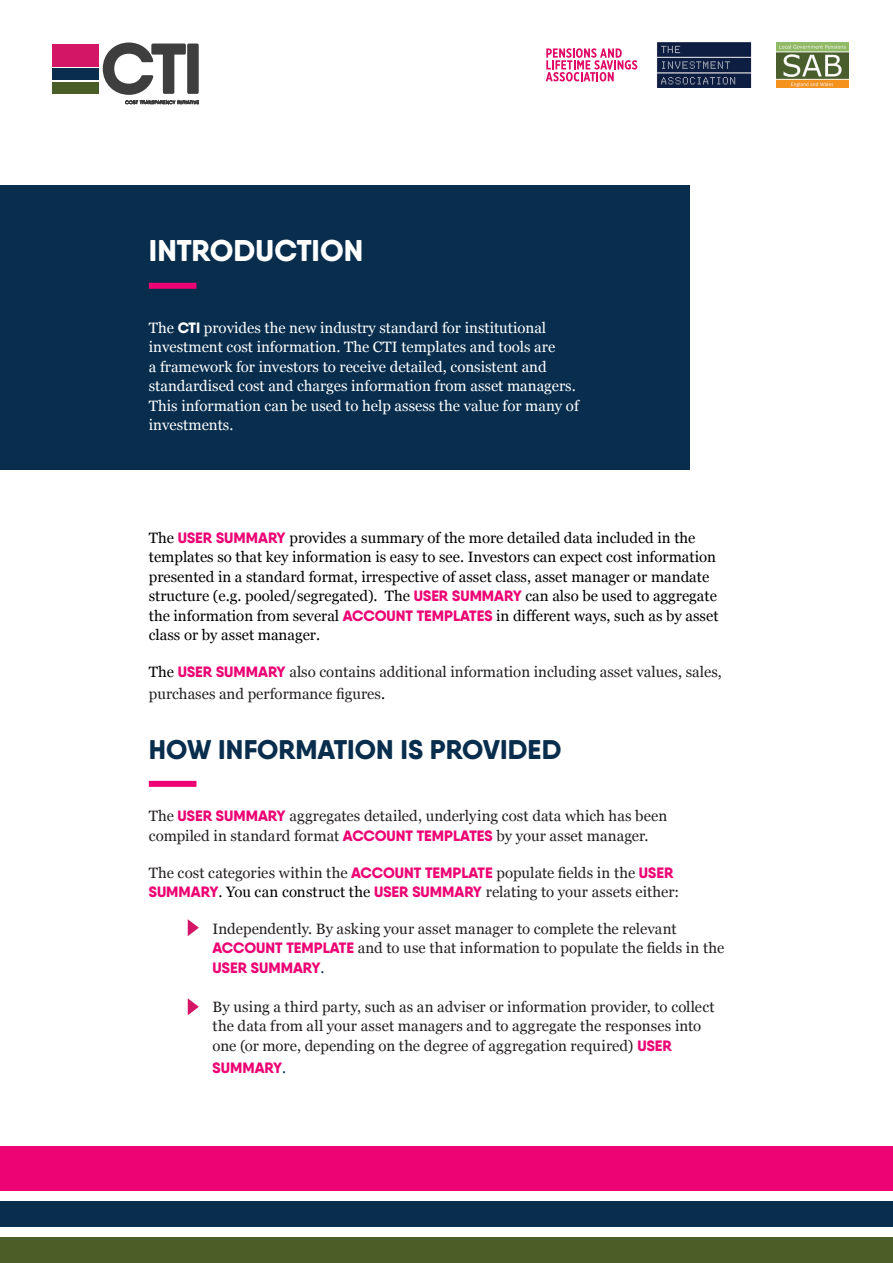
<style>
.page{position:relative;width:893px;height:1263px;background:#fff}
.page>*{position:absolute;margin:0;border:0;box-sizing:border-box;transform-origin:0 0}
.t1{font:800 30px "Qanelas Soft DEMO";letter-spacing:.005em;color:#fff}
.t2{font:800 27px "Qanelas Soft DEMO";color:#082d4d}
.t3{font:15px/19.5px "Georgia";color:#231f20}
.t4{font:15px/19.5px "Georgia";color:#000}
.t5{font:15px/19.5px "Georgia";color:#fff}
.t6{font:800 15px "Qanelas Soft DEMO";color:#ed0373}
.s1{font-family:"Qanelas Soft DEMO";font-weight:800}
.s2{font-family:"Qanelas Soft DEMO";font-weight:800;color:#ed0373}
.s3{color:#000}
.s4{color:#082d4d}
.s5{font-family:"Georgia";font-weight:400;color:#082d4d}
</style>
<div class="page">
<div style="left:0;top:185px;width:690px;height:285px;background:#082d4d"></div>
<div style="left:149px;top:283px;width:47px;height:6px;background:#ed0373"></div>
<div style="left:149px;top:781px;width:47px;height:6px;background:#ed0373"></div>
<div style="left:52px;top:44px;width:47px;height:23px;background:#d31666"></div>
<div style="left:52px;top:69px;width:47px;height:11px;background:#082d4d"></div>
<div style="left:52px;top:82px;width:47px;height:12px;background:#4c5e28"></div>
<svg style="left:103px;top:43px;width:96px;height:62px"></svg>
<svg style="left:188px;top:919px;width:11px;height:17px"></svg>
<svg style="left:188px;top:998px;width:11px;height:17px"></svg>
<div style="left:0;top:1201px;width:893px;height:26px;background:#082d4d"></div>
<div style="left:0;top:1237px;width:893px;height:26px;background:#4c5e28"></div>
<div style="left:0;top:1147px;width:893px;height:44px;background:#ed0373"></div>
<svg style="left:546px;top:48px;width:91px;height:33px"></svg>
<img style="left:776px;top:42px;width:73px;height:46px">
<img style="left:656px;top:42px;width:95px;height:46px">
<p class="t1" style="left:149px;top:237px;width:216px">INTRODUCTION</p>
<p class="t5" style="left:149px;top:317px;width:432px">The <span class="s1">CTI</span> provides the new industry standard for institutional investment cost information. The CTI templates and tools are<br>a framework for investors to receive detailed, consistent and standardised cost and charges information from asset managers.<br>This information can be used to help assess the value for many of investments.</p>
<p class="t4" style="left:149px;top:527px;width:571px">The <span class="s2">USER SUMMARY</span> provides a summary of the more detailed data included in the templates so that key information is easy to see. Investors can expect cost information presented in a standard format, irrespective of asset class, asset manager or mandate structure (e.g. pooled/segregated). The <span class="s2">USER SUMMARY</span> can also be used to aggregate the information from several <span class="s2">ACCOUNT TEMPLATES</span> in different ways, such as by asset class or by asset manager.</p>
<p class="t3" style="left:149px;top:660px;width:575px;line-height:22.5px"><span class="s3">The</span> <span class="s2">USER SUMMARY</span> also contains additional information including asset values, sales, purchases and performance figures<span class="s3">.</span></p>
<p class="t2" style="left:149px;top:738px;width:414px">HOW INFORMATION IS PROVIDED</p>
<p class="t3" style="left:149px;top:806px;width:520px">The <span class="s2">USER SUMMARY</span> aggregates detailed, underlying cost data which has been compiled in standard format <span class="s2">ACCOUNT TEMPLATES</span> by your asset manager.</p>
<p class="t3" style="left:149px;top:862px;width:532px">The cost categories within the <span class="s2">ACCOUNT TEMPLATE</span> populate fields in the <span class="s2">USER<br>SUMMARY</span><span class="s3">. You can construct the</span> <span class="s2">USER SUMMARY</span> relating to your assets either:</p>
<p class="t3" style="left:213px;top:918px;width:513px">Independently. By asking your asset manager to complete the relevant<br><span class="s2">ACCOUNT TEMPLATE</span> and to use that information to populate the fields in the<br><span class="s2">USER SUMMARY</span><span class="s4">.</span></p>
<p class="t3" style="left:213px;top:996px;width:503px">By using a third party, such as an adviser or information provider, to collect the data from all your asset managers and to aggregate the responses into one (or more, depending on the degree of aggregation required) <span class="s2">USER</span></p>
<p class="t6" style="left:213px;top:1061px;width:75px">SUMMARY<span class="s5">.</span></p>
</div>
